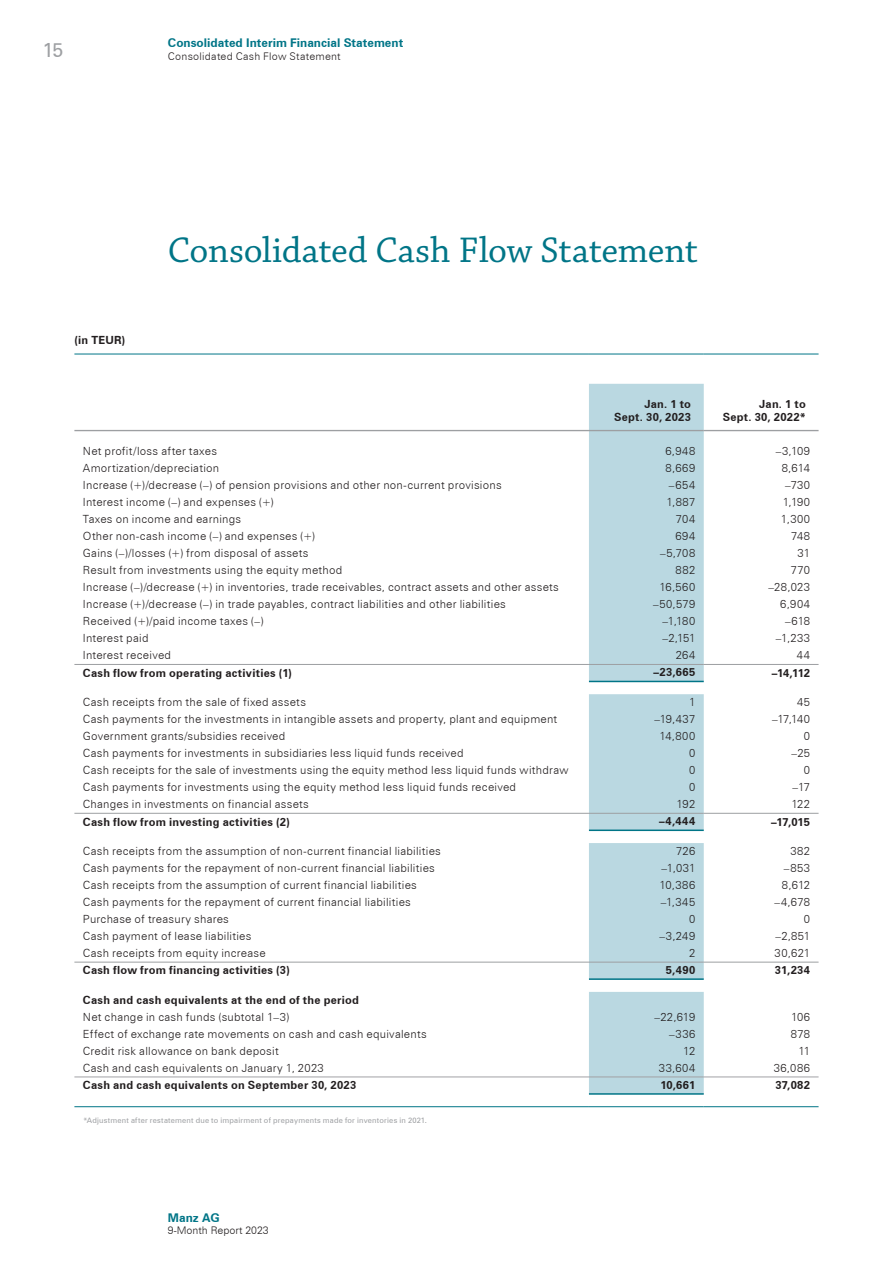
<style>
.page{position:relative;width:893px;height:1263px;background:#fff}
.page>*{position:absolute;margin:0;border:0;box-sizing:border-box;transform-origin:0 0}
.t1{font:37.5px "Chaparral Pro";letter-spacing:-.01em;color:#007587}
.t2{font:19.5px "Zurich BT";color:#9d9fa2}
.t3{font:700 12px "Zurich BT";color:#007587}
.t4{font:300 11.25px "Zurich BT";letter-spacing:.02em;color:#231f20}
.t5{font:700 11.25px/13.5px "Zurich BT";letter-spacing:.025em;color:#231f20;text-align:right}
.t6{font:300 10.5px "Zurich BT";letter-spacing:.02em;color:#231f20}
.t7{font:300 10.5px "Zurich BT";color:#231f20}
.t8{font:7.5px "Zurich BT";letter-spacing:.03em;color:#9d9fa2}
</style>
<div class="page">
<div style="left:589px;top:384px;width:115px;height:709px;background:#bad8e1"></div>
<hr style="left:74px;top:430px;width:515px;height:1px;background:#9d9fa2">
<hr style="left:74px;top:664px;width:515px;height:1px;background:#9d9fa2">
<hr style="left:589px;top:664px;width:115px;height:1px;background:#9d9fa2">
<hr style="left:704px;top:664px;width:115px;height:1px;background:#9d9fa2">
<hr style="left:74px;top:813px;width:515px;height:1px;background:#9d9fa2">
<hr style="left:589px;top:813px;width:115px;height:1px;background:#9d9fa2">
<hr style="left:704px;top:813px;width:115px;height:1px;background:#9d9fa2">
<hr style="left:74px;top:962px;width:515px;height:1px;background:#9d9fa2">
<hr style="left:589px;top:962px;width:115px;height:1px;background:#9d9fa2">
<hr style="left:704px;top:962px;width:115px;height:1px;background:#9d9fa2">
<hr style="left:589px;top:430px;width:115px;height:1px;background:#9d9fa2">
<hr style="left:704px;top:430px;width:115px;height:1px;background:#9d9fa2">
<hr style="left:74px;top:1076px;width:515px;height:1px;background:#a1a1a5">
<hr style="left:589px;top:1076px;width:115px;height:1px;background:#a1a1a5">
<hr style="left:704px;top:1076px;width:115px;height:1px;background:#a1a1a5">
<hr style="left:74px;top:354px;width:515px;height:1px;background:#007587">
<hr style="left:589px;top:354px;width:115px;height:1px;background:#007587">
<hr style="left:704px;top:354px;width:115px;height:1px;background:#007587">
<hr style="left:589px;top:681px;width:115px;height:1px;background:#007587">
<hr style="left:589px;top:829px;width:115px;height:2px;background:#007587">
<hr style="left:589px;top:978px;width:115px;height:2px;background:#007587">
<hr style="left:74px;top:1106px;width:515px;height:1px;background:#007587">
<hr style="left:589px;top:1106px;width:115px;height:1px;background:#007587">
<hr style="left:704px;top:1106px;width:115px;height:1px;background:#007587">
<hr style="left:589px;top:1093px;width:115px;height:2px;background:#007587">
<h2 class="t2" style="left:43px;top:39px;width:22px">15</h2>
<p class="t3" style="left:168px;top:35px;width:237px">Consolidated Interim Financial Statement</p>
<p class="t6" style="left:168px;top:50px;width:174px">Consolidated Cash Flow Statement</p>
<p class="t5" style="left:74px;top:334px;width:52px">(in TEUR)</p>
<h1 class="t1" style="left:168px;top:229px;width:531px">Consolidated Cash Flow Statement</h1>
<p class="t5" style="left:614px;top:397px;width:78px">Jan. 1 to<br>Sept. 30, 2023</p>
<p class="t5" style="left:723px;top:397px;width:85px">Jan. 1 to<br>Sept. 30, 2022*</p>
<p class="t4" style="left:83px;top:444px;width:136px">Net profit/loss after taxes</p>
<p class="t4" style="left:665px;top:444px;width:31px">6,948</p>
<p class="t4" style="left:776px;top:444px;width:36px">–3,109</p>
<p class="t4" style="left:83px;top:461px;width:138px">Amortization/depreciation</p>
<p class="t4" style="left:666px;top:461px;width:31px">8,669</p>
<p class="t4" style="left:782px;top:461px;width:30px">8,614</p>
<p class="t4" style="left:83px;top:478px;width:420px">Increase (+)/decrease (–) of pension provisions and other non-current provisions</p>
<p class="t4" style="left:669px;top:478px;width:28px">–654</p>
<p class="t4" style="left:785px;top:478px;width:26px">–730</p>
<p class="t4" style="left:83px;top:495px;width:192px">Interest income (–) and expenses (+)</p>
<p class="t4" style="left:666px;top:495px;width:30px">1,887</p>
<p class="t4" style="left:783px;top:495px;width:29px">1,190</p>
<p class="t4" style="left:83px;top:513px;width:160px">Taxes on income and earnings</p>
<p class="t4" style="left:676px;top:513px;width:21px">704</p>
<p class="t4" style="left:781px;top:513px;width:31px">1,300</p>
<p class="t4" style="left:83px;top:530px;width:234px">Other non-cash income (–) and expenses (+)</p>
<p class="t4" style="left:675px;top:530px;width:21px">694</p>
<p class="t4" style="left:791px;top:530px;width:20px">748</p>
<p class="t4" style="left:83px;top:547px;width:227px">Gains (–)/losses (+) from disposal of assets</p>
<p class="t4" style="left:660px;top:547px;width:37px">–5,708</p>
<p class="t4" style="left:798px;top:547px;width:14px">31</p>
<p class="t4" style="left:83px;top:564px;width:261px">Result from investments using the equity method</p>
<p class="t4" style="left:676px;top:564px;width:21px">882</p>
<p class="t4" style="left:791px;top:564px;width:21px">770</p>
<p class="t4" style="left:83px;top:581px;width:478px">Increase (–)/decrease (+) in inventories, trade receivables, contract assets and other assets</p>
<p class="t4" style="left:660px;top:581px;width:37px">16,560</p>
<p class="t4" style="left:768px;top:581px;width:43px">–28,023</p>
<p class="t4" style="left:83px;top:598px;width:424px">Increase (+)/decrease (–) in trade payables, contract liabilities and other liabilities</p>
<p class="t4" style="left:653px;top:598px;width:44px">–50,579</p>
<p class="t4" style="left:780px;top:598px;width:31px">6,904</p>
<p class="t4" style="left:83px;top:615px;width:182px">Received (+)/paid income taxes (–)</p>
<p class="t4" style="left:663px;top:615px;width:34px">–1,180</p>
<p class="t4" style="left:785px;top:615px;width:27px">–618</p>
<p class="t4" style="left:83px;top:632px;width:67px">Interest paid</p>
<p class="t4" style="left:662px;top:632px;width:34px">–2,151</p>
<p class="t4" style="left:776px;top:632px;width:36px">–1,233</p>
<p class="t4" style="left:83px;top:648px;width:90px">Interest received</p>
<p class="t4" style="left:676px;top:648px;width:21px">264</p>
<p class="t4" style="left:797px;top:648px;width:15px">44</p>
<p class="t5" style="left:83px;top:666px;width:211px">Cash flow from operating activities (1)</p>
<p class="t5" style="left:653px;top:665px;width:43px">–23,665</p>
<p class="t5" style="left:772px;top:666px;width:40px">–14,112</p>
<p class="t4" style="left:83px;top:695px;width:225px">Cash receipts from the sale of fixed assets</p>
<p class="t4" style="left:689px;top:695px;width:8px">1</p>
<p class="t4" style="left:797px;top:695px;width:14px">45</p>
<p class="t4" style="left:83px;top:712px;width:476px">Cash payments for the investments in intangible assets and property, plant and equipment</p>
<p class="t4" style="left:654px;top:712px;width:42px">–19,437</p>
<p class="t4" style="left:772px;top:712px;width:40px">–17,140</p>
<p class="t4" style="left:83px;top:729px;width:204px">Government grants/subsidies received</p>
<p class="t4" style="left:659px;top:729px;width:37px">14,800</p>
<p class="t4" style="left:804px;top:729px;width:8px">0</p>
<p class="t4" style="left:83px;top:746px;width:382px">Cash payments for investments in subsidiaries less liquid funds received</p>
<p class="t4" style="left:689px;top:746px;width:8px">0</p>
<p class="t4" style="left:791px;top:746px;width:20px">–25</p>
<p class="t4" style="left:83px;top:763px;width:487px">Cash receipts for the sale of investments using the equity method less liquid funds withdraw</p>
<p class="t4" style="left:689px;top:763px;width:8px">0</p>
<p class="t4" style="left:804px;top:763px;width:8px">0</p>
<p class="t4" style="left:83px;top:780px;width:435px">Cash payments for investments using the equity method less liquid funds received</p>
<p class="t4" style="left:689px;top:780px;width:8px">0</p>
<p class="t4" style="left:793px;top:780px;width:19px">–17</p>
<p class="t4" style="left:83px;top:797px;width:228px">Changes in investments on financial assets</p>
<p class="t4" style="left:676px;top:797px;width:20px">192</p>
<p class="t4" style="left:791px;top:797px;width:20px">122</p>
<p class="t5" style="left:83px;top:815px;width:208px">Cash flow from investing activities (2)</p>
<p class="t5" style="left:659px;top:814px;width:38px">–4,444</p>
<p class="t5" style="left:771px;top:815px;width:40px">–17,015</p>
<p class="t4" style="left:83px;top:844px;width:360px">Cash receipts from the assumption of non-current financial liabilities</p>
<p class="t4" style="left:676px;top:844px;width:21px">726</p>
<p class="t4" style="left:790px;top:844px;width:21px">382</p>
<p class="t4" style="left:83px;top:861px;width:353px">Cash payments for the repayment of non-current financial liabilities</p>
<p class="t4" style="left:662px;top:861px;width:35px">–1,031</p>
<p class="t4" style="left:784px;top:861px;width:28px">–853</p>
<p class="t4" style="left:83px;top:878px;width:336px">Cash receipts from the assumption of current financial liabilities</p>
<p class="t4" style="left:660px;top:878px;width:37px">10,386</p>
<p class="t4" style="left:782px;top:878px;width:30px">8,612</p>
<p class="t4" style="left:83px;top:895px;width:329px">Cash payments for the repayment of current financial liabilities</p>
<p class="t4" style="left:661px;top:895px;width:36px">–1,345</p>
<p class="t4" style="left:774px;top:895px;width:37px">–4,678</p>
<p class="t4" style="left:83px;top:912px;width:148px">Purchase of treasury shares</p>
<p class="t4" style="left:689px;top:912px;width:8px">0</p>
<p class="t4" style="left:804px;top:912px;width:8px">0</p>
<p class="t4" style="left:83px;top:929px;width:170px">Cash payment of lease liabilities</p>
<p class="t4" style="left:659px;top:929px;width:37px">–3,249</p>
<p class="t4" style="left:775px;top:929px;width:36px">–2,851</p>
<p class="t4" style="left:83px;top:946px;width:184px">Cash receipts from equity increase</p>
<p class="t4" style="left:689px;top:946px;width:8px">2</p>
<p class="t4" style="left:775px;top:946px;width:37px">30,621</p>
<p class="t5" style="left:83px;top:963px;width:208px">Cash flow from financing activities (3)</p>
<p class="t5" style="left:666px;top:963px;width:31px">5,490</p>
<p class="t5" style="left:775px;top:963px;width:37px">31,234</p>
<p class="t5" style="left:83px;top:993px;width:278px">Cash and cash equivalents at the end of the period</p>
<p class="t4" style="left:83px;top:1010px;width:208px">Net change in cash funds (subtotal 1–3)</p>
<p class="t4" style="left:654px;top:1010px;width:42px">–22,619</p>
<p class="t4" style="left:791px;top:1010px;width:21px">106</p>
<p class="t4" style="left:83px;top:1027px;width:345px">Effect of exchange rate movements on cash and cash equivalents</p>
<p class="t4" style="left:669px;top:1027px;width:27px">–336</p>
<p class="t4" style="left:791px;top:1027px;width:21px">878</p>
<p class="t4" style="left:83px;top:1044px;width:197px">Credit risk allowance on bank deposit</p>
<p class="t4" style="left:683px;top:1044px;width:14px">12</p>
<p class="t4" style="left:798px;top:1044px;width:13px">11</p>
<p class="t4" style="left:83px;top:1061px;width:242px">Cash and cash equivalents on January 1, 2023</p>
<p class="t4" style="left:659px;top:1061px;width:38px">33,604</p>
<p class="t4" style="left:774px;top:1061px;width:38px">36,086</p>
<p class="t5" style="left:83px;top:1078px;width:275px">Cash and cash equivalents on September 30, 2023</p>
<p class="t5" style="left:660px;top:1078px;width:36px">10,661</p>
<p class="t5" style="left:775px;top:1078px;width:36px">37,082</p>
<p class="t8" style="left:83px;top:1116px;width:345px">*Adjustment after restatement due to impairment of prepayments made for inventories in 2021.</p>
<p class="t3" style="left:168px;top:1210px;width:53px">Manz AG</p>
<p class="t7" style="left:168px;top:1224px;width:102px">9-Month Report 2023</p>
</div>
